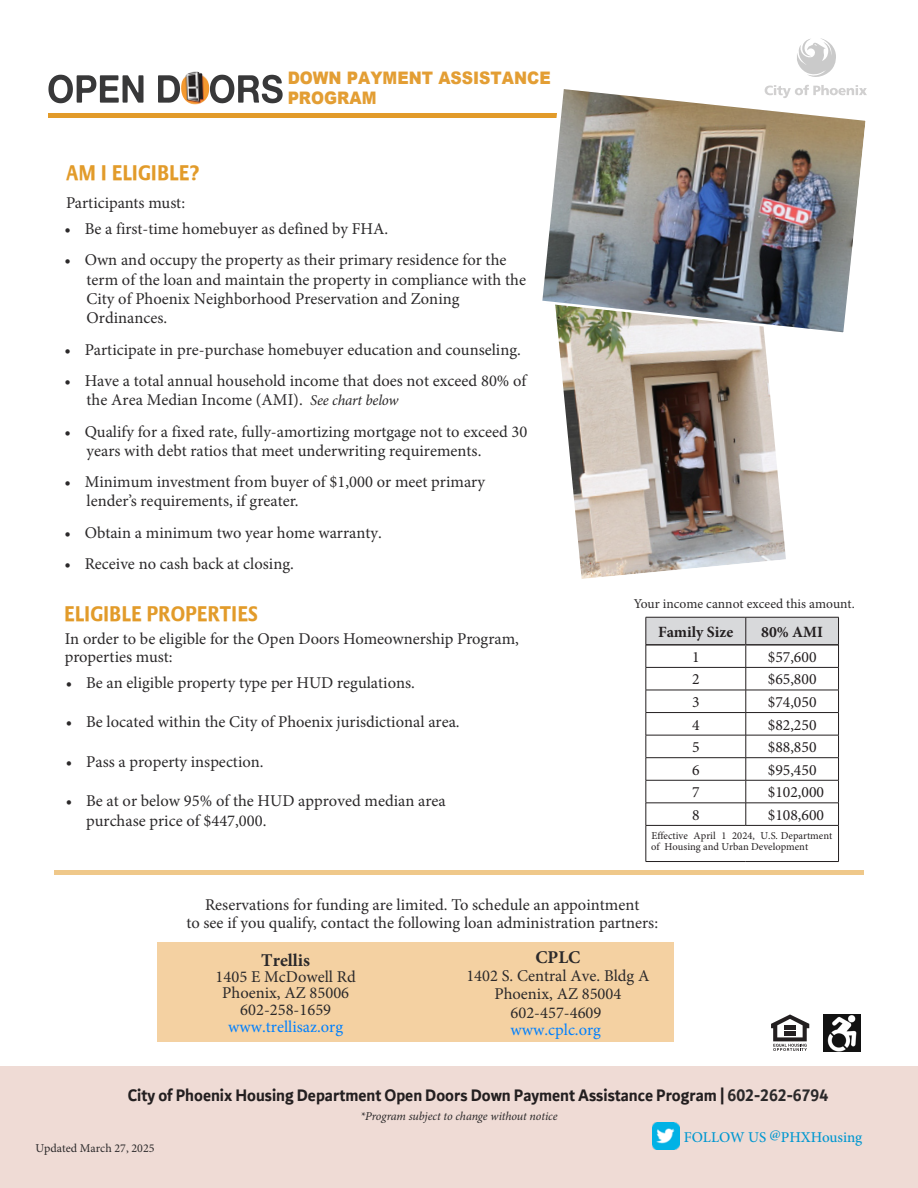
<style>
.page{position:relative;width:918px;height:1188px;background:#fff}
.page>*{position:absolute;margin:0;border:0;box-sizing:border-box;transform-origin:0 0}
.t1{font:700 22.05px "Praxis";color:#e29b2a;scale:.88 1}
.t2{font:700 18px "Dubai";color:#231f20;scale:.91 1}
.t3{font:700 18px "Minion Pro";color:#2b292a}
.t4{font:900 17.25px/20.7px "Arial";color:#e39e34;scale:.91 1}
.t5{font:16.5px/19.4px "Minion Pro";color:#2b292a}
.t6{font:16.5px "Minion Pro";color:#0080ff}
.t7{font:15.6px "Minion Pro";color:#231f20}
.t8{font:700 15.6px "Minion Pro";color:#231f20}
.t9{font:500 15px "Minion Pro";letter-spacing:-.005em;color:#0097d0}
.t10{font:13.5px "Minion Pro";color:#2b292a}
.t11{font:italic 12px "Minion Pro";letter-spacing:-.01em;color:#2b292a}
.t12{font:12px "Minion Pro";color:#2b292a}
.t13{font:10.5px/11.1px "Minion Pro";color:#231f20}
.s1{font-style:italic;font-size:15px}
.s2{color:#2b292a}
</style>
<div class="page">
<div style="left:0;top:1067px;width:918px;height:121px;background:#efdbd5"></div>
<hr style="left:48px;top:114px;width:509px;height:4px;background:#e29b2a">
<svg style="left:797px;top:38px;width:39px;height:39px"></svg>
<div style="left:157px;top:942px;width:517px;height:99px;background:#f4d1a2"></div>
<img style="left:186px;top:72px;width:17px;height:33px">
<svg style="left:48px;top:75px;width:235px;height:28px"></svg>
<svg style="left:771px;top:1014px;width:38px;height:37px"></svg>
<div style="left:784px;top:1025px;width:12px;height:5px;background:#231f20"></div>
<div style="left:784px;top:1031px;width:12px;height:5px;background:#231f20"></div>
<img style="left:823px;top:1015px;width:37px;height:37px">
<img style="left:558px;top:337px;width:228px;height:242px">
<img style="left:536px;top:85px;width:331px;height:252px">
<svg style="left:646px;top:617px;width:193px;height:208px"></svg>
<hr style="left:646px;top:825px;width:100px;height:1px;background:#231f20">
<hr style="left:646px;top:826px;width:1px;height:35px;background:#231f20">
<hr style="left:746px;top:825px;width:93px;height:1px;background:#231f20">
<hr style="left:838px;top:826px;width:1px;height:35px;background:#231f20">
<hr style="left:646px;top:861px;width:100px;height:1px;background:#231f20">
<hr style="left:746px;top:861px;width:93px;height:1px;background:#231f20">
<hr style="left:646px;top:644px;width:100px;height:2px;background:#231f20">
<hr style="left:746px;top:644px;width:92px;height:2px;background:#231f20">
<hr style="left:54px;top:870px;width:810px;height:4px;background:#efc88a">
<img style="left:652px;top:1122px;width:27px;height:27px">
<p class="t4" style="left:288px;top:67px;width:291px">DOWN PAYMENT ASSISTANCE<br>PROGRAM</p>
<p class="t1" style="left:66px;top:161px;width:153px">AM I ELIGIBLE?</p>
<p class="t5" style="left:66px;top:193px;width:121px">Participants must:</p>
<p class="t5" style="left:64px;top:219px;width:325px">• Be a first-time homebuyer as defined by FHA.</p>
<p class="t5" style="left:87px;top:250px;width:441px;text-indent:-22px">• Own and occupy the property as their primary residence for the term of the loan and maintain the property in compliance with the City of Phoenix Neighborhood Preservation and Zoning Ordinances.</p>
<p class="t5" style="left:64px;top:340px;width:458px">• Participate in pre-purchase homebuyer education and counseling.</p>
<p class="t5" style="left:87px;top:371px;width:441px;text-indent:-22px">• Have a total annual household income that does not exceed 80% of the Area Median Income (AMI). <span class="s1">See chart below</span></p>
<p class="t5" style="left:87px;top:422px;width:442px;text-indent:-22px">• Qualify for a fixed rate, fully-amortizing mortgage not to exceed 30 years with debt ratios that meet underwriting requirements.</p>
<p class="t5" style="left:87px;top:472px;width:400px;text-indent:-22px">• Minimum investment from buyer of $1,000 or meet primary lender’s requirements, if greater.</p>
<p class="t5" style="left:64px;top:523px;width:319px">• Obtain a minimum two year home warranty.</p>
<p class="t5" style="left:64px;top:554px;width:231px">• Receive no cash back at closing.</p>
<p class="t1" style="left:64px;top:601px;width:222px">ELIGIBLE PROPERTIES</p>
<p class="t5" style="left:65px;top:630px;width:456px;line-height:18px">In order to be eligible for the Open Doors Homeownership Program, properties must:</p>
<p class="t5" style="left:66px;top:673px;width:351px">• Be an eligible property type per HUD regulations.</p>
<p class="t5" style="left:66px;top:713px;width:395px">• Be located within the City of Phoenix jurisdictional area.</p>
<p class="t5" style="left:66px;top:752px;width:199px">• Pass a property inspection.</p>
<p class="t5" style="left:86px;top:792px;width:361px;text-indent:-20px">• Be at or below 95% of the HUD approved median area purchase price of $447,000.</p>
<p class="t10" style="left:634px;top:595px;width:223px">Your income cannot exceed this amount.</p>
<p class="t8" style="left:658px;top:621px;width:77px">Family Size</p>
<p class="t8" style="left:761px;top:621px;width:63px">80% AMI</p>
<p class="t7" style="left:692px;top:647px;width:9px">1</p>
<p class="t7" style="left:768px;top:647px;width:50px">$57,600</p>
<p class="t7" style="left:692px;top:669px;width:9px">2</p>
<p class="t7" style="left:768px;top:669px;width:50px">$65,800</p>
<p class="t7" style="left:692px;top:692px;width:9px">3</p>
<p class="t7" style="left:768px;top:692px;width:50px">$74,050</p>
<p class="t7" style="left:692px;top:714px;width:9px">4</p>
<p class="t7" style="left:768px;top:714px;width:50px">$82,250</p>
<p class="t7" style="left:692px;top:737px;width:9px">5</p>
<p class="t7" style="left:768px;top:737px;width:50px">$88,850</p>
<p class="t7" style="left:692px;top:759px;width:9px">6</p>
<p class="t7" style="left:768px;top:759px;width:50px">$95,450</p>
<p class="t7" style="left:692px;top:782px;width:9px">7</p>
<p class="t7" style="left:768px;top:782px;width:58px">$102,000</p>
<p class="t7" style="left:692px;top:804px;width:9px">8</p>
<p class="t7" style="left:768px;top:804px;width:58px">$108,600</p>
<p class="t13" style="left:651px;top:830px;width:183px">Effective April 1 2024, U.S. Department of Housing and Urban Development</p>
<p class="t5" style="left:186px;top:896px;width:473px;line-height:18px;text-align:center">Reservations for funding are limited. To schedule an appointment<br>to see if you qualify, contact the following loan administration partners:</p>
<p class="t3" style="left:261px;top:947px;width:50px">Trellis</p>
<p class="t5" style="left:216px;top:969px;width:142px;line-height:16.5px;text-align:center">1405 E McDowell Rd<br>Phoenix, AZ 85006<br>602-258-1659</p>
<p class="t6" style="left:228px;top:1015px;width:116px">www.trellisaz.org</p>
<p class="t3" style="left:535px;top:944px;width:47px">CPLC</p>
<p class="t5" style="left:466px;top:967px;width:185px;line-height:17.7px;text-align:center">1402 S. Central Ave. Bldg A<br>Phoenix, AZ 85004</p>
<p class="t5" style="left:511px;top:1003px;width:92px">602-457-4609</p>
<p class="t6" style="left:511px;top:1019px;width:92px">www.cplc.org</p>
<p class="t2" style="left:128px;top:1084px;width:771px">City of Phoenix Housing Department Open Doors Down Payment Assistance Program | <span class="s2">602-262-6794</span></p>
<p class="t12" style="left:35px;top:1140px;width:121px">Updated March 27, 2025</p>
<p class="t11" style="left:360px;top:1107px;width:199px">*Program subject to change without notice</p>
<p class="t9" style="left:684px;top:1127px;width:180px">FOLLOW US @PHXHousing</p>
</div>
